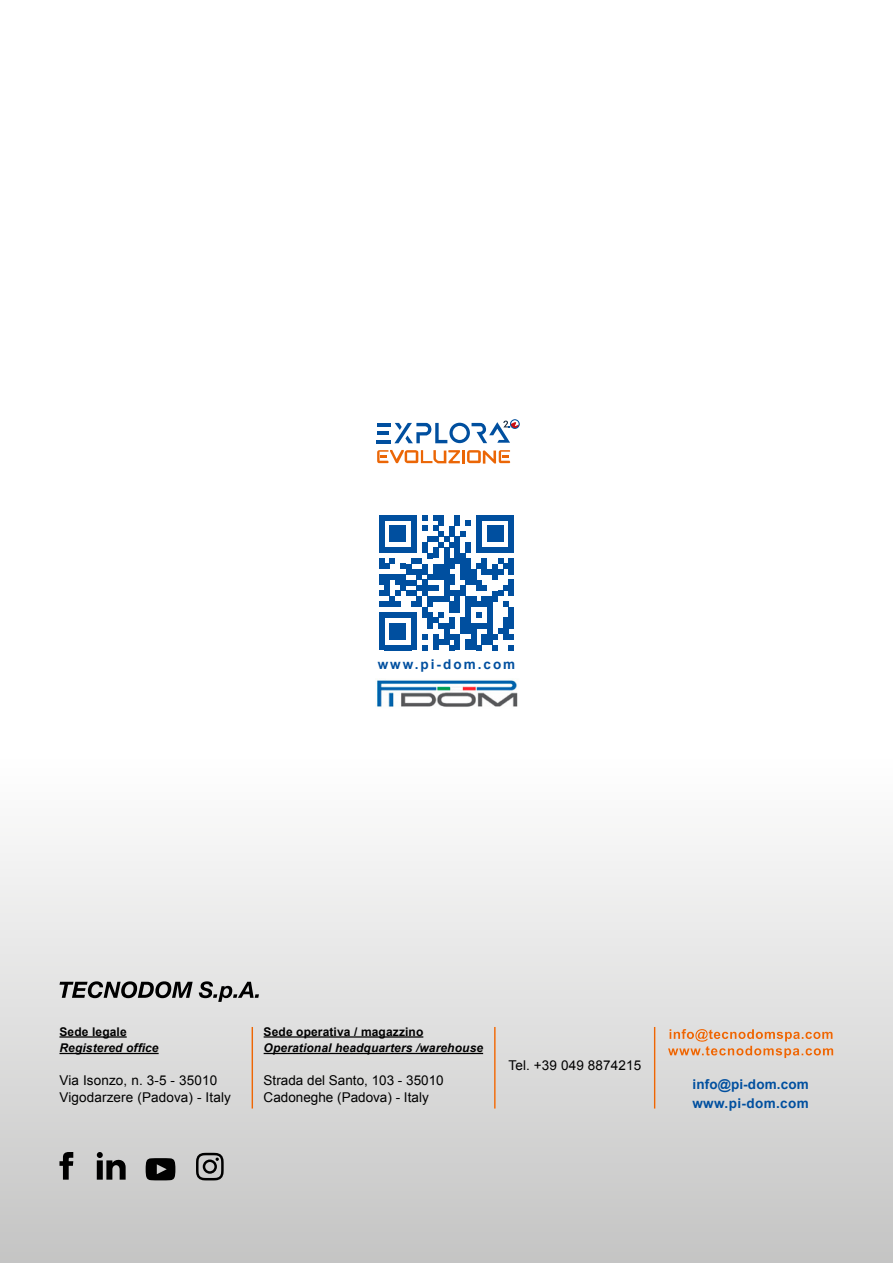
<style>
.page{position:relative;width:893px;height:1263px;background:#fff}
.page>*{position:absolute;margin:0;border:0;box-sizing:border-box;transform-origin:0 0}
.t1{font:13.5px/16.5px "Arial";letter-spacing:.01em;color:#000}
.t2{font:700 13.5px/19.5px "Arial";letter-spacing:.01em;color:#004f9f}
.t3{font:700 13.5px "Arial";letter-spacing:.15em;color:#004f9f}
.t4{font:italic 700 12px "Arial";letter-spacing:.01em;color:#000}
.t5{font:700 12px "Arial";letter-spacing:.01em;color:#000}
</style>
<div class="page">
<div style="left:0;top:757px;width:893px;height:506px;background:linear-gradient(to bottom,#fefefe,#c4c4c3)"></div>
<svg style="left:196px;top:1153px;width:28px;height:27px"></svg>
<svg style="left:97px;top:1152px;width:29px;height:27px"></svg>
<svg style="left:146px;top:1158px;width:29px;height:22px"></svg>
<svg style="left:59px;top:1152px;width:14px;height:27px"></svg>
<hr style="left:59px;top:1036px;width:68px;height:1px;background:#000">
<hr style="left:59px;top:1053px;width:100px;height:1px;background:#000">
<hr style="left:264px;top:1036px;width:159px;height:1px;background:#000">
<hr style="left:264px;top:1053px;width:219px;height:1px;background:#000">
<img style="left:377px;top:680px;width:141px;height:27px">
<svg style="left:379px;top:515px;width:135px;height:135px"></svg>
<svg style="left:377px;top:420px;width:143px;height:23px"></svg>
<div style="left:510px;top:420px;width:9px;height:8px;border:1px solid #004f9f;border-radius:50%"></div>
<svg style="left:59px;top:981px;width:200px;height:21px;background:#949493"></svg>
<svg style="left:377px;top:450px;width:134px;height:14px"></svg>
<hr style="left:251px;top:1027px;width:2px;height:81px;background:#eb6606">
<hr style="left:494px;top:1027px;width:2px;height:81px;background:#eb6606">
<hr style="left:654px;top:1027px;width:1px;height:81px;background:#eb6606">
<svg style="left:668px;top:1029px;width:165px;height:29px;background:#e2c1a8"></svg>
<p class="t3" style="left:378px;top:655px;width:139px">www.pi-dom.com</p>
<p class="t5" style="left:59px;top:1023px;width:69px">Sede legale</p>
<p class="t4" style="left:59px;top:1040px;width:101px">Registered office</p>
<p class="t1" style="left:59px;top:1072px;width:173px">Via Isonzo, n. 3-5 - 35010<br>Vigodarzere (Padova) - Italy</p>
<p class="t5" style="left:264px;top:1023px;width:161px">Sede operativa / magazzino</p>
<p class="t4" style="left:264px;top:1040px;width:221px">Operational headquarters /warehouse</p>
<p class="t1" style="left:264px;top:1072px;width:182px">Strada del Santo, 103 - 35010<br>Cadoneghe (Padova) - Italy</p>
<p class="t1" style="left:508px;top:1057px;width:134px">Tel. +39 049 8874215</p>
<p class="t2" style="left:692px;top:1075px;width:118px">info@pi-dom.com www.pi-dom.com</p>
</div>
